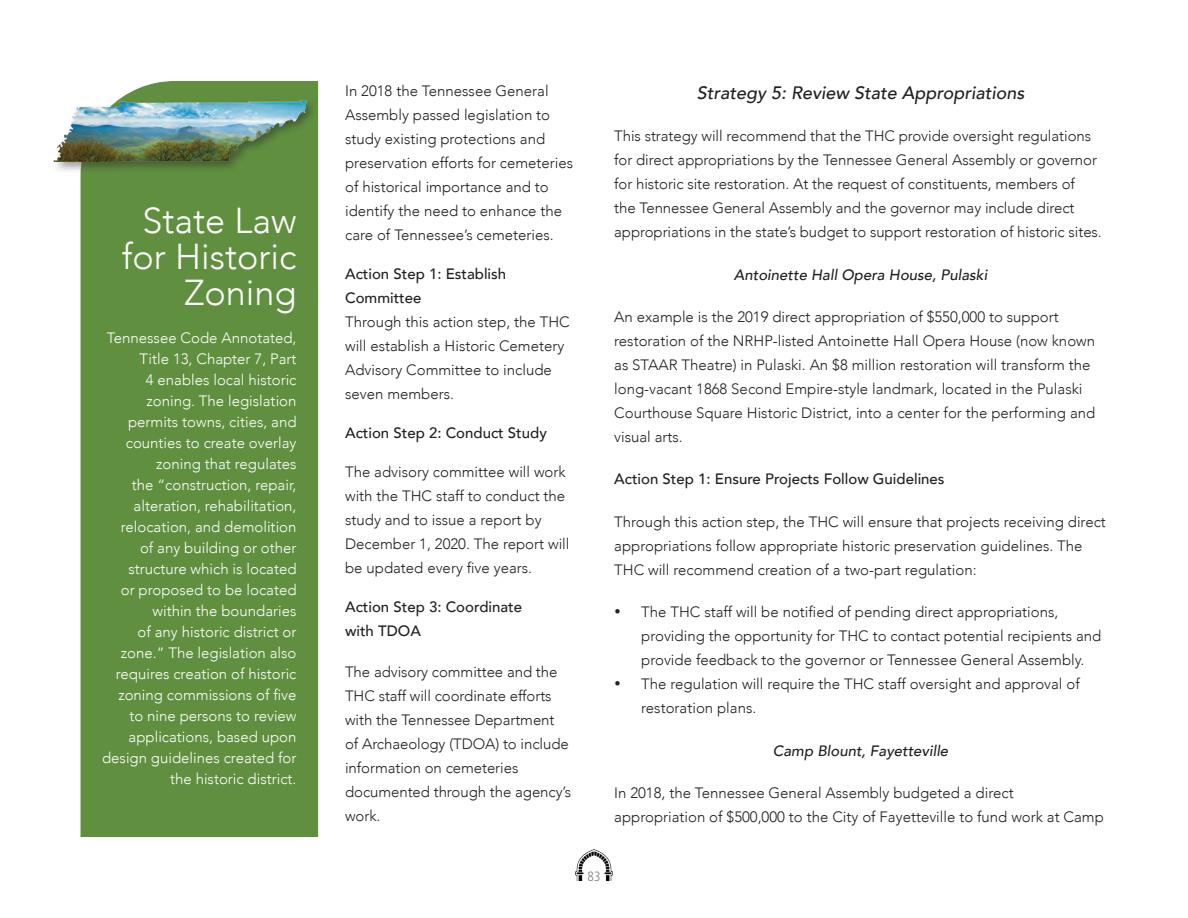
<style>
.page{position:relative;width:1188px;height:918px;background:#fff}
.page>*{position:absolute;margin:0;border:0;box-sizing:border-box;transform-origin:0 0}
.t1{font:300 36px/36px "Avenir";color:#fff;text-align:right}
.t2{font:italic 500 18px "Avenir";color:#231f20}
.t3{font:300 15px/24px "Avenir";color:#231f20}
.t4{font:300 15px/21px "Avenir";color:#fff;text-align:right}
.t5{font:500 15px/24px "Avenir";color:#231f20}
.t6{font:italic 500 15px "Avenir";color:#231f20}
.t7{font:300 condensed 13.5px "Frutiger";color:#85807b}
</style>
<div class="page">
<img style="left:575px;top:849px;width:38px;height:31px">
<div style="left:81px;top:81px;width:237px;height:756px;background:#608f40"></div>
<div style="left:50px;top:97px;width:267px;height:77px;background:#231f20;opacity:.45"></div>
<img style="left:50px;top:82px;width:268px;height:85px">
<h1 class="t1" style="left:122px;top:202px;width:176px">State Law for Historic<br>Zoning</h1>
<p class="t4" style="left:102px;top:327px;width:196px">Tennessee Code Annotated,<br>Title 13, Chapter 7, Part<br>4 enables local historic zoning. The legislation permits towns, cities, and counties to create overlay zoning that regulates<br>the “construction, repair, alteration, rehabilitation, relocation, and demolition<br>of any building or other structure which is located<br>or proposed to be located within the boundaries<br>of any historic district or zone.” The legislation also requires creation of historic zoning commissions of five to nine persons to review applications, based upon design guidelines created for the historic district.</p>
<p class="t3" style="left:345px;top:79px;width:230px">In 2018 the Tennessee General<br>Assembly passed legislation to study existing protections and preservation efforts for cemeteries of historical importance and to identify the need to enhance the care of Tennessee’s cemeteries.</p>
<p class="t5" style="left:345px;top:261px;width:163px">Action Step 1: Establish<br>Committee</p>
<p class="t3" style="left:345px;top:310px;width:226px">Through this action step, the THC will establish a Historic Cemetery<br>Advisory Committee to include seven members.</p>
<p class="t5" style="left:345px;top:420px;width:203px">Action Step 2: Conduct Study</p>
<p class="t3" style="left:345px;top:460px;width:226px">The advisory committee will work with the THC staff to conduct the study and to issue a report by<br>December 1, 2020. The report will be updated every five years.</p>
<p class="t5" style="left:345px;top:594px;width:179px">Action Step 3: Coordinate with TDOA</p>
<p class="t3" style="left:345px;top:660px;width:227px">The advisory committee and the<br>THC staff will coordinate efforts with the Tennessee Department of Archaeology (TDOA) to include information on cemeteries documented through the agency’s work.</p>
<p class="t2" style="left:697px;top:82px;width:329px">Strategy 5: Review State Appropriations</p>
<p class="t3" style="left:614px;top:124px;width:489px">This strategy will recommend that the THC provide oversight regulations for direct appropriations by the Tennessee General Assembly or governor for historic site restoration. At the request of constituents, members of<br>the Tennessee General Assembly and the governor may include direct appropriations in the state’s budget to support restoration of historic sites.</p>
<p class="t6" style="left:734px;top:266px;width:255px">Antoinette Hall Opera House, Pulaski</p>
<p class="t3" style="left:614px;top:305px;width:483px">An example is the 2019 direct appropriation of $550,000 to support restoration of the NRHP-listed Antoinette Hall Opera House (now known as STAAR Theatre) in Pulaski. An $8 million restoration will transform the long-vacant 1868 Second Empire-style landmark, located in the Pulaski Courthouse Square Historic District, into a center for the performing and visual arts.</p>
<p class="t5" style="left:614px;top:466px;width:332px">Action Step 1: Ensure Projects Follow Guidelines</p>
<p class="t3" style="left:614px;top:510px;width:493px">Through this action step, the THC will ensure that projects receiving direct appropriations follow appropriate historic preservation guidelines. The<br>THC will recommend creation of a two-part regulation:</p>
<p class="t3" style="left:641px;top:600px;width:462px;text-indent:-27px">• The THC staff will be notified of pending direct appropriations, providing the opportunity for THC to contact potential recipients and provide feedback to the governor or Tennessee General Assembly.</p>
<p class="t3" style="left:641px;top:672px;width:440px;text-indent:-27px">• The regulation will require the THC staff oversight and approval of restoration plans.</p>
<p class="t6" style="left:773px;top:741px;width:177px">Camp Blount, Fayetteville</p>
<p class="t3" style="left:614px;top:781px;width:491px">In 2018, the Tennessee General Assembly budgeted a direct appropriation of $500,000 to the City of Fayetteville to fund work at Camp</p>
<p class="t7" style="left:588px;top:868px;width:14px">83</p>
</div>
